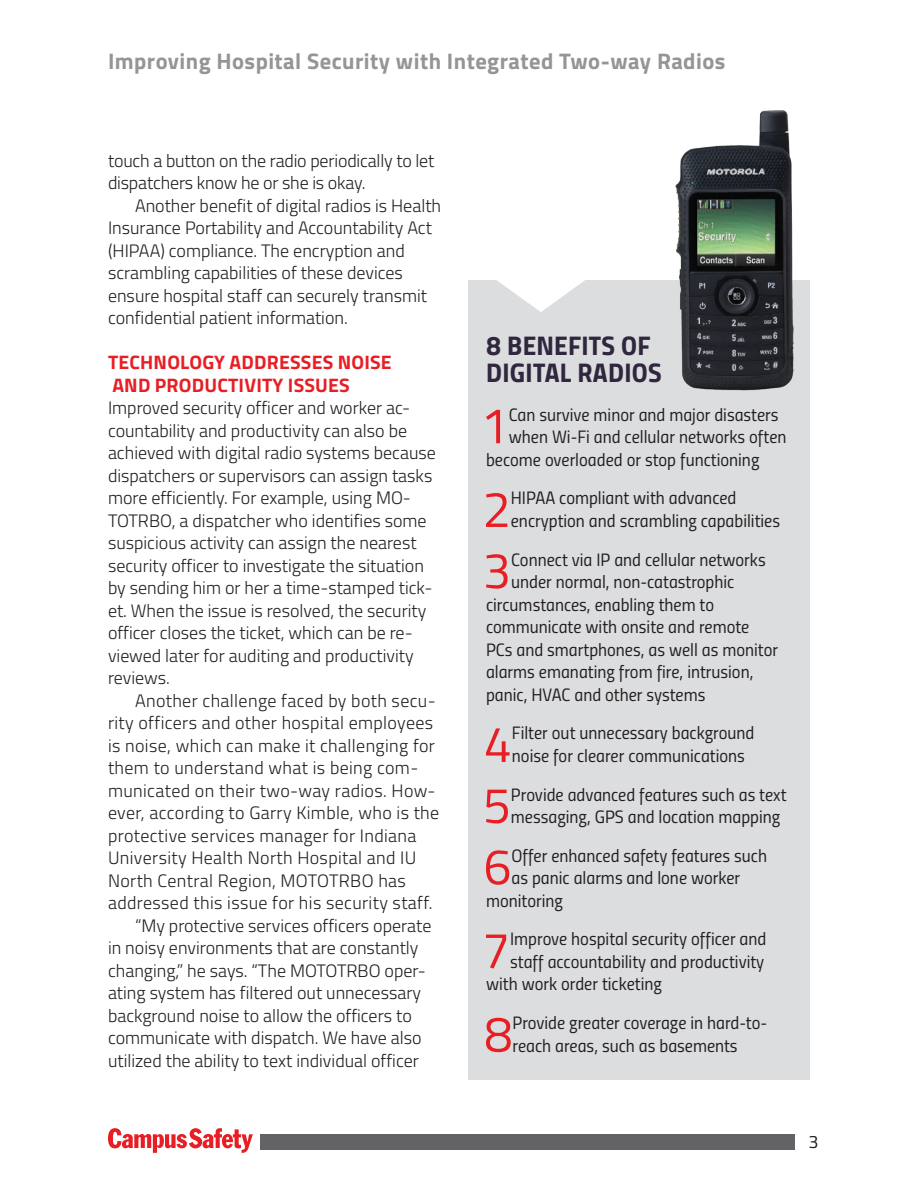
<style>
.page{position:relative;width:918px;height:1188px;background:#fff}
.page>*{position:absolute;margin:0;border:0;box-sizing:border-box;transform-origin:0 0}
.t1{font:50.55px "Titillium Regular Upright";color:#e81e24}
.t2{font:27px/27px "Titillium Bold Upright";letter-spacing:.01em;color:#30273e}
.t3{font:700 22.5px "Titillium";letter-spacing:.02em;color:#939598}
.t4{font:700 19.5px/22.5px "Titillium";letter-spacing:.01em;color:#e81e24}
.t5{font:300 18px/22.5px "Titillium";color:#231f20}
.t6{font:18px/22.5px "Titillium Regular Upright";color:#231f20}
.t7{font:300 18px "Titillium";letter-spacing:.02em;color:#231f20}
.t8{font:18px "Titillium";color:#231f20}
</style>
<div class="page">
<div style="left:260px;top:1134px;width:534px;height:16px;background:#636366"></div>
<svg style="left:108px;top:1128px;width:145px;height:25px"></svg>
<div style="left:468px;top:281px;width:342px;height:799px;background:#dcdddf"></div>
<svg style="left:485px;top:280px;width:111px;height:32px"></svg>
<img style="left:648px;top:110px;width:162px;height:281px">
<p class="t3" style="left:108px;top:44px;width:619px">Improving Hospital Security with Integrated Two-way Radios</p>
<p class="t5" style="left:108px;top:148px;width:328px">touch a button on the radio periodically to let dispatchers know he or she is okay.</p>
<p class="t5" style="left:108px;top:193px;width:335px;text-indent:27px">Another benefit of digital radios is Health Insurance Portability and Accountability Act (HIPAA) compliance. The encryption and scrambling capabilities of these devices ensure hospital staff can securely transmit confidential patient information.</p>
<p class="t4" style="left:108px;top:350px;width:285px">TECHNOLOGY ADDRESSES NOISE<br>AND PRODUCTIVITY ISSUES</p>
<p class="t5" style="left:108px;top:396px;width:329px">Improved security officer and worker ac&shy;countability and productivity can also be achieved with digital radio systems because dispatchers or supervisors can assign tasks more efficiently. For example, using MO-TOTRBO, a dispatcher who identifies some suspicious activity can assign the nearest security officer to investigate the situation by sending him or her a time-stamped tick&shy;et. When the issue is resolved, the security officer closes the ticket, which can be re&shy;viewed later for auditing and productivity reviews.</p>
<p class="t7" style="left:135px;top:687px;width:302px">Another challenge faced by both secu-</p>
<p class="t7" style="left:108px;top:710px;width:327px">rity officers and other hospital employees</p>
<p class="t7" style="left:108px;top:732px;width:329px">is noise, which can make it challenging for</p>
<p class="t7" style="left:108px;top:755px;width:312px">them to understand what is being com-</p>
<p class="t7" style="left:108px;top:777px;width:329px">municated on their two-way radios. How-</p>
<p class="t7" style="left:108px;top:800px;width:333px">ever, according to Garry Kimble, who is the</p>
<p class="t7" style="left:108px;top:822px;width:310px">protective services manager for Indiana</p>
<p class="t7" style="left:108px;top:845px;width:310px">University Health North Hospital and IU</p>
<p class="t7" style="left:108px;top:867px;width:299px">North Central Region, MOTOTRBO has</p>
<p class="t7" style="left:108px;top:890px;width:326px">addressed this issue for his security staff.</p>
<p class="t5" style="left:135px;top:913px;width:298px">“My protective services officers operate</p>
<p class="t5" style="left:108px;top:936px;width:312px">in noisy environments that are constantly</p>
<p class="t5" style="left:108px;top:958px;width:319px">changing,” he says. “The MOTOTRBO oper-</p>
<p class="t5" style="left:108px;top:981px;width:315px">ating system has filtered out unnecessary</p>
<p class="t5" style="left:108px;top:1003px;width:305px">background noise to allow the officers to</p>
<p class="t5" style="left:108px;top:1026px;width:315px">communicate with dispatch. We have also</p>
<p class="t5" style="left:108px;top:1048px;width:312px">utilized the ability to text individual officer</p>
<h2 class="t2" style="left:486px;top:330px;width:177px">8 BENEFITS OF<br>DIGITAL RADIOS</h2>
<h1 class="t1" style="left:480px;top:388px;width:30px">1</h1>
<p class="t6" style="left:509px;top:402px;width:271px">Can survive minor and major disasters</p>
<p class="t6" style="left:509px;top:425px;width:279px">when Wi-Fi and cellular networks often</p>
<p class="t6" style="left:486px;top:447px;width:275px">become overloaded or stop functioning</p>
<h1 class="t1" style="left:483px;top:472px;width:30px">2</h1>
<p class="t6" style="left:511px;top:486px;width:271px">HIPAA compliant with advanced encryption and scrambling capabilities</p>
<h1 class="t1" style="left:483px;top:533px;width:30px">3</h1>
<p class="t6" style="left:511px;top:547px;width:256px">Connect via IP and cellular networks</p>
<p class="t6" style="left:511px;top:570px;width:225px">under normal, non-catastrophic</p>
<p class="t6" style="left:486px;top:592px;width:230px">circumstances, enabling them to</p>
<p class="t6" style="left:486px;top:615px;width:265px">communicate with onsite and remote</p>
<p class="t6" style="left:486px;top:637px;width:294px">PCs and smartphones, as well as monitor</p>
<p class="t6" style="left:486px;top:660px;width:269px">alarms emanating from fire, intrusion,</p>
<p class="t6" style="left:486px;top:682px;width:221px">panic, HVAC and other systems</p>
<h1 class="t1" style="left:484px;top:707px;width:30px">4</h1>
<p class="t6" style="left:512px;top:721px;width:244px">Filter out unnecessary background noise for clearer communications</p>
<h1 class="t1" style="left:483px;top:768px;width:30px">5</h1>
<p class="t6" style="left:511px;top:782px;width:277px">Provide advanced features such as text messaging, GPS and location mapping</p>
<h1 class="t1" style="left:483px;top:829px;width:30px">6</h1>
<p class="t6" style="left:512px;top:843px;width:257px">Offer enhanced safety features such</p>
<p class="t6" style="left:512px;top:866px;width:230px">as panic alarms and lone worker</p>
<p class="t6" style="left:486px;top:888px;width:78px">monitoring</p>
<h1 class="t1" style="left:482px;top:913px;width:30px">7</h1>
<p class="t6" style="left:510px;top:927px;width:258px">Improve hospital security officer and</p>
<p class="t6" style="left:510px;top:949px;width:256px">staff accountability and productivity</p>
<p class="t6" style="left:486px;top:972px;width:177px">with work order ticketing</p>
<h1 class="t1" style="left:484px;top:997px;width:30px">8</h1>
<p class="t6" style="left:513px;top:1011px;width:256px">Provide greater coverage in hard-to&shy;reach areas, such as basements</p>
<p class="t8" style="left:809px;top:1128px;width:12px">3</p>
</div>
